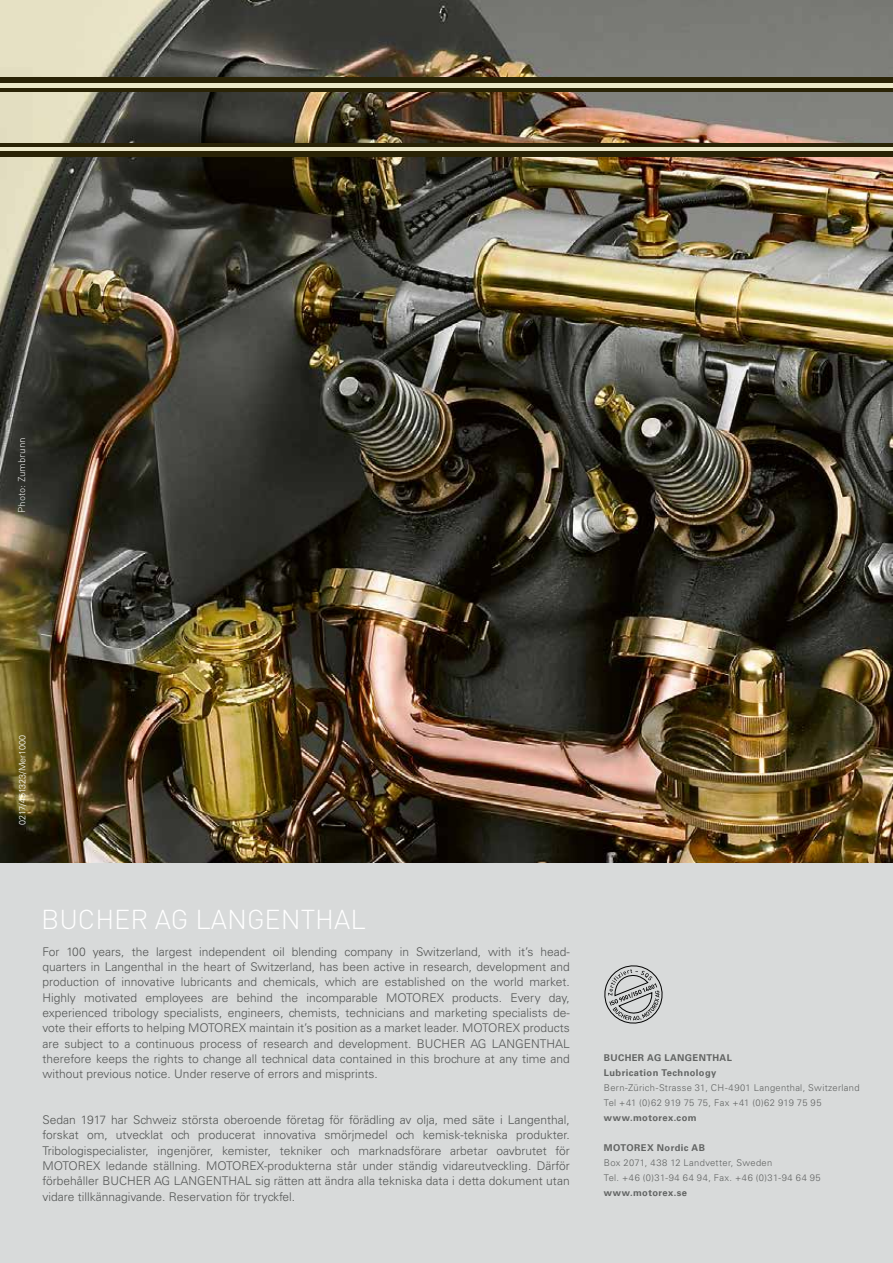
<style>
.page{position:relative;width:893px;height:1263px;background:#fff}
.page>*{position:absolute;margin:0;border:0;box-sizing:border-box;transform-origin:0 0}
.t1{font:300 27px "DIN";color:#fff}
.t2{font:300 12px/15.3px "Univers LT Std";color:#555756;text-align:justify}
.t3{font:300 9.75px "DIN";color:#fff}
.t4{font:300 9.3px/15px "Univers LT Std";letter-spacing:.035em;color:#626463}
.t5{font:700 9.3px/15px "Univers LT Std";letter-spacing:.045em;color:#626463}
.t6{font:300 9px "Univers LT Std";color:#fff}
</style>
<div class="page">
<img style="left:0;top:0;width:893px;height:863px">
<div style="left:0;top:863px;width:893px;height:400px;background:#d8dada"></div>
<svg style="left:604px;top:965px;width:59px;height:59px"></svg>
<div style="left:0;top:146px;width:893px;height:6px;background:#ede9ca"></div>
<hr style="left:0;top:143px;width:893px;height:3px;background:#2a2306">
<div style="left:0;top:152px;width:893px;height:5px;background:#2a2306"></div>
<div style="left:0;top:82px;width:893px;height:7px;background:#ede9ca"></div>
<hr style="left:0;top:88px;width:893px;height:4px;background:#2a2306">
<div style="left:0;top:78px;width:893px;height:5px;background:#2a2306"></div>
<p class="t3" style="left:15px;top:513px;width:77px;rotate:-90deg">Photo: Zumbrunn</p>
<p class="t6" style="left:17px;top:825px;width:92px;rotate:-90deg">0217/451323/Mer1000</p>
<h1 class="t1" style="left:41px;top:901px;width:326px">BUCHER AG LANGENTHAL</h1>
<p class="t2" style="left:43px;top:944px;width:529px">For 100 years, the largest independent oil blending company in Switzerland, with it’s head&shy;quarters in Langenthal in the heart of Switzerland, has been active in research, development and production of innovative lubricants and chemicals, which are established on the world market.<br>Highly motivated employees are behind the incomparable MOTOREX products. Every day, experienced tribology specialists, engineers, chemists, technicians and marketing specialists de&shy;vote their efforts to helping MOTOREX maintain it’s position as a market leader. MOTOREX products are subject to a continuous process of research and development. BUCHER AG LANGENTHAL therefore keeps the rights to change all technical data contained in this brochure at any time and without previous notice. Under reserve of errors and misprints.</p>
<p class="t2" style="left:43px;top:1112px;width:529px">Sedan 1917 har Schweiz största oberoende företag för förädling av olja, med säte i Langenthal, forskat om, utvecklat och producerat innovativa smörjmedel och kemisk-tekniska produkter.<br>Tribologispecialister, ingenjörer, kemister, tekniker och marknadsförare arbetar oavbrutet för MOTOREX ledande ställning. MOTOREX-produkterna står under ständig vidareutveckling. Därför förbehåller BUCHER AG LANGENTHAL sig rätten att ändra alla tekniska data i detta dokument utan vidare tillkännagivande. Reservation för tryckfel.</p>
<p class="t5" style="left:604px;top:1050px;width:130px">BUCHER AG LANGENTHAL<br>Lubrication Technology</p>
<p class="t4" style="left:604px;top:1080px;width:257px">Bern-Zürich-Strasse 31, CH-4901 Langenthal, Switzerland<br>Tel +41 (0)62 919 75 75, Fax +41 (0)62 919 75 95</p>
<p class="t5" style="left:604px;top:1110px;width:94px">www.motorex.com</p>
<p class="t5" style="left:604px;top:1140px;width:103px">MOTOREX Nordic AB</p>
<p class="t4" style="left:604px;top:1155px;width:219px">Box 2071, 438 12 Landvetter, Sweden<br>Tel. +46 (0)31-94 64 94, Fax. +46 (0)31-94 64 95</p>
<p class="t5" style="left:604px;top:1185px;width:85px">www.motorex.se</p>
</div>
